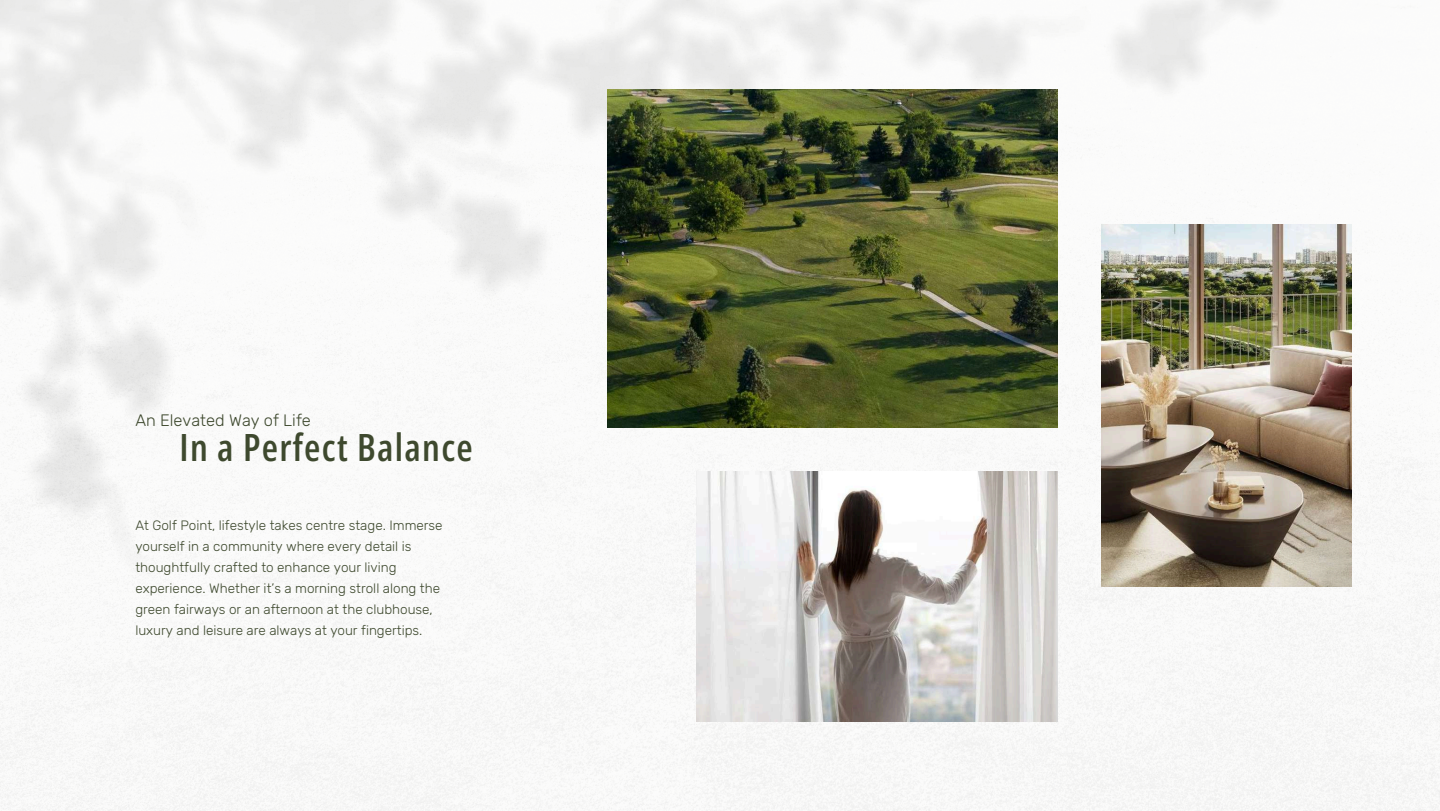
<style>
.page{position:relative;width:1440px;height:811px;background:#fff}
.page>*{position:absolute;margin:0;border:0;box-sizing:border-box;transform-origin:0 0}
.t1{font:600 37.5px "Open Sans Condensed";letter-spacing:.035em;color:#3e492e}
.t2{font:300 16.5px "Rubik";color:#3e492e}
.t3{font:300 13.5px/20.9px "Rubik";color:#3e492e}
</style>
<div class="page">
<img style="left:0;top:0;width:1440px;height:810px">
<img style="left:696px;top:471px;width:362px;height:250px">
<img style="left:608px;top:89px;width:450px;height:338px">
<img style="left:1102px;top:224px;width:249px;height:362px">
<p class="t2" style="left:135px;top:410px;width:177px">An Elevated Way of Life</p>
<h1 class="t1" style="left:180px;top:421px;width:295px">In a Perfect Balance</h1>
<p class="t3" style="left:135px;top:515px;width:309px">At Golf Point, lifestyle takes centre stage. Immerse yourself in a community where every detail is thoughtfully crafted to enhance your living experience. Whether it’s a morning stroll along the green fairways or an afternoon at the clubhouse, luxury and leisure are always at your fingertips.</p>
</div>
